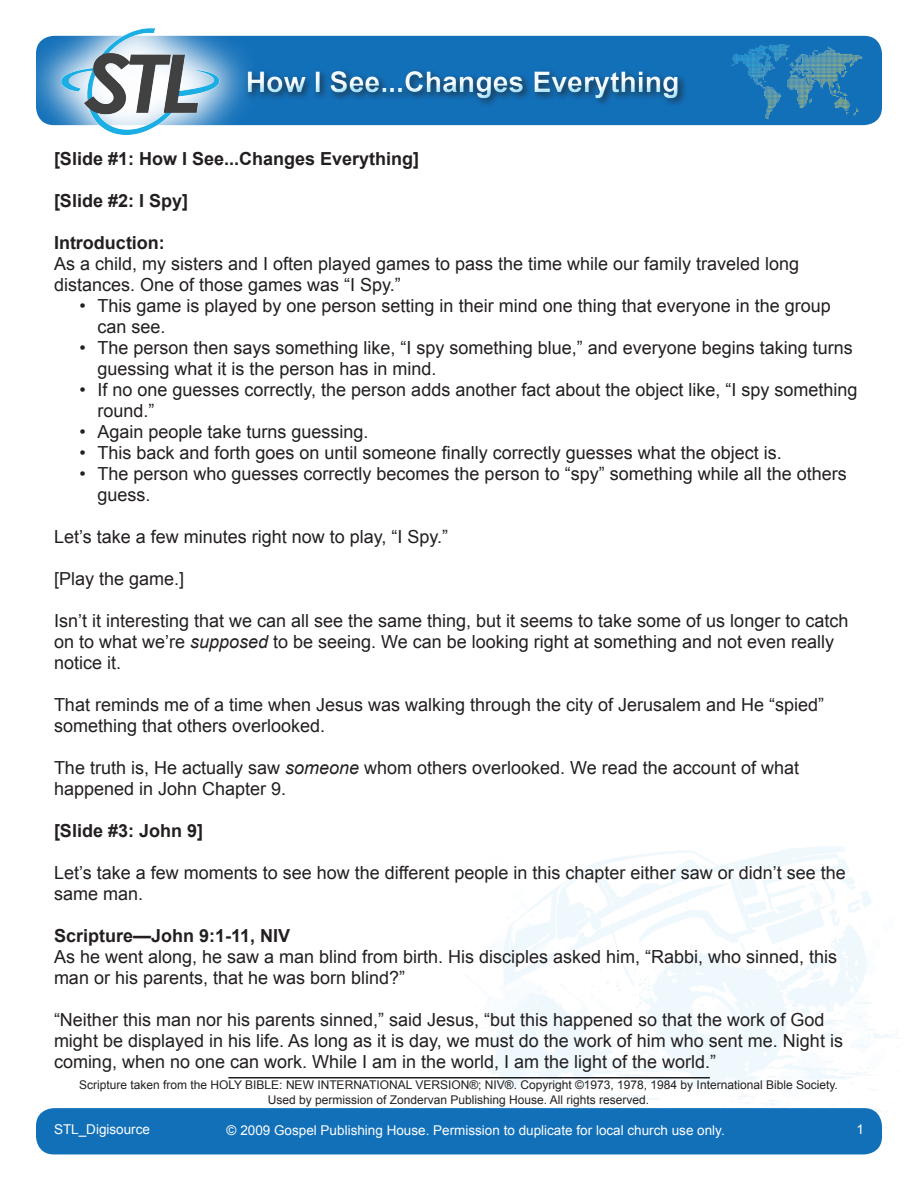
<style>
.page{position:relative;width:918px;height:1188px;background:#fff}
.page>*{position:absolute;margin:0;border:0;box-sizing:border-box;transform-origin:0 0}
.t1{font:700 28.5px "Arial";color:#fff}
.t2{font:18px/21px "Arial";color:#231f20}
.t3{font:700 18px "Arial";color:#231f20}
.t4{font:13.5px "Arial";color:#fff}
.t5{font:12px "Arial";color:#231f20}
.s1{font-style:italic}
</style>
<div class="page">
<div style="left:36px;top:1108px;width:846px;height:46px;background:#1270b9;border-radius:18px"></div>
<div style="left:36px;top:36px;width:846px;height:89px;background:#1270b9;border-radius:18px"></div>
<div style="left:239px;top:65px;width:450px;height:44px;background:#00aeef;opacity:.38"></div>
<svg style="left:36px;top:35px;width:219px;height:91px"></svg>
<img style="left:60px;top:28px;width:160px;height:107px">
<img style="left:731px;top:45px;width:131px;height:73px">
<hr style="left:228px;top:1077px;width:482px;height:1px;background:#231f20">
<h1 class="t1" style="left:246px;top:63px;width:435px">How I See...Changes Everything</h1>
<p class="t3" style="left:54px;top:147px;width:367px">[Slide #1: How I See...Changes Everything]</p>
<p class="t3" style="left:54px;top:189px;width:136px">[Slide #2: I Spy]</p>
<p class="t3" style="left:54px;top:231px;width:112px">Introduction:</p>
<p class="t2" style="left:54px;top:254px;width:747px">As a child, my sisters and I often played games to pass the time while our family traveled long distances. One of those games was “I Spy.”</p>
<p class="t2" style="left:98px;top:296px;width:735px;text-indent:-18px">• This game is played by one person setting in their mind one thing that everyone in the group can see.</p>
<p class="t2" style="left:98px;top:338px;width:757px;text-indent:-18px">• The person then says something like, “I spy something blue,” and everyone begins taking turns guessing what it is the person has in mind.</p>
<p class="t2" style="left:98px;top:380px;width:762px;text-indent:-18px">• If no one guesses correctly, the person adds another fact about the object like, “I spy something round.”</p>
<p class="t2" style="left:80px;top:422px;width:291px">• Again people take turns guessing.</p>
<p class="t2" style="left:80px;top:443px;width:704px">• This back and forth goes on until someone finally correctly guesses what the object is.</p>
<p class="t2" style="left:98px;top:464px;width:751px;text-indent:-18px">• The person who guesses correctly becomes the person to “spy” something while all the others guess.</p>
<p class="t2" style="left:54px;top:527px;width:396px">Let’s take a few minutes right now to play, “I Spy.”</p>
<p class="t2" style="left:54px;top:569px;width:132px">[Play the game.]</p>
<p class="t2" style="left:54px;top:611px;width:796px">Isn’t it interesting that we can all see the same thing, but it seems to take some of us longer to catch on to what we’re <span class="s1">supposed</span> to be seeing. We can be looking right at something and not even really notice it.</p>
<p class="t2" style="left:54px;top:695px;width:772px">That reminds me of a time when Jesus was walking through the city of Jerusalem and He “spied” something that others overlooked.</p>
<p class="t2" style="left:54px;top:758px;width:747px">The truth is, He actually saw <span class="s1">someone</span> whom others overlooked. We read the account of what happened in John Chapter 9.</p>
<p class="t3" style="left:54px;top:819px;width:151px">[Slide #3: John 9]</p>
<p class="t2" style="left:54px;top:863px;width:793px">Let’s take a few moments to see how the different people in this chapter either saw or didn’t see the same man.</p>
<p class="t3" style="left:54px;top:924px;width:238px">Scripture—John 9:1-11, NIV</p>
<p class="t2" style="left:54px;top:947px;width:785px">As he went along, he saw a man blind from birth. His disciples asked him, “Rabbi, who sinned, this man or his parents, that he was born blind?”</p>
<p class="t2" style="left:54px;top:1010px;width:791px">“Neither this man nor his parents sinned,” said Jesus, “but this happened so that the work of God might be displayed in his life. As long as it is day, we must do the work of him who sent me. Night is coming, when no one can work. While I am in the world, I am the light of the world.”</p>
<p class="t5" style="left:79px;top:1077px;width:760px">Scripture taken from the HOLY BIBLE: NEW INTERNATIONAL VERSION®; NIV®. Copyright ©1973, 1978, 1984 by International Bible Society.</p>
<p class="t5" style="left:268px;top:1092px;width:383px">Used by permission of Zondervan Publishing House. All rights reserved.</p>
<p class="t4" style="left:54px;top:1121px;width:98px">STL_Digisource</p>
<p class="t4" style="left:227px;top:1122px;width:500px">© 2009 Gospel Publishing House. Permission to duplicate for local church use only.</p>
<p class="t4" style="left:856px;top:1121px;width:9px">1</p>
</div>
